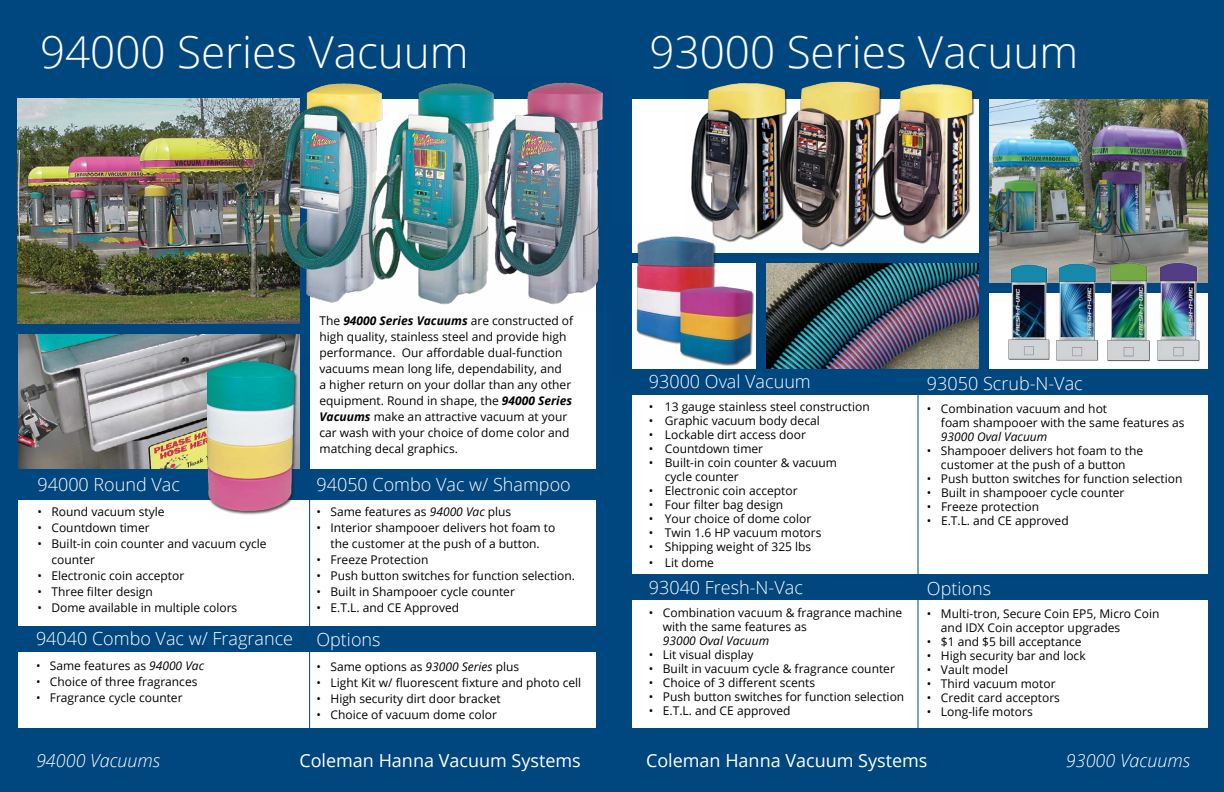
<style>
.page{position:relative;width:1224px;height:792px;background:#fff}
.page>*{position:absolute;margin:0;border:0;box-sizing:border-box;transform-origin:0 0}
.t1{font:300 44px "Open Sans";color:#fff}
.t2{font:300 18px "Open Sans";color:#fff}
.t3{font:18px "Open Sans";color:#fff}
.t4{font:italic 300 18px "Open Sans";color:#fff}
.t5{font:12px/16px "Open Sans";color:#000}
.t6{font:italic 12px "Open Sans";color:#000}
.s1{font-style:italic}
.s2{font-weight:700;font-style:italic}
</style>
<div class="page">
<img style="left:766px;top:262px;width:213px;height:107px">
<img style="left:989px;top:99px;width:219px;height:184px">
<div style="left:612px;top:574px;width:605px;height:26px;background:#00467f"></div>
<div style="left:612px;top:369px;width:606px;height:26px;background:#00467f"></div>
<img style="left:17px;top:334px;width:284px;height:135px">
<div style="left:0;top:0;width:1224px;height:99px;background:#00467f"></div>
<div style="left:4px;top:469px;width:600px;height:31px;background:#00467f"></div>
<div style="left:4px;top:626px;width:600px;height:26px;background:#00467f"></div>
<div style="left:0;top:87px;width:17px;height:671px;background:#00467f"></div>
<div style="left:0;top:729px;width:1224px;height:63px;background:#00467f"></div>
<div style="left:596px;top:82px;width:36px;height:676px;background:#00467f"></div>
<div style="left:1208px;top:82px;width:16px;height:704px;background:#00467f"></div>
<img style="left:17px;top:99px;width:284px;height:225px">
<hr style="left:309px;top:485px;width:1px;height:247px;background:#00467f">
<hr style="left:918px;top:369px;width:1px;height:363px;background:#00467f">
<div style="left:301px;top:87px;width:9px;height:410px;background:#00467f"></div>
<div style="left:979px;top:65px;width:10px;height:304px;background:#00467f"></div>
<div style="left:757px;top:258px;width:9px;height:111px;background:#00467f"></div>
<div style="left:984px;top:283px;width:238px;height:10px;background:#00467f"></div>
<div style="left:627px;top:253px;width:357px;height:9px;background:#00467f"></div>
<div style="left:0;top:324px;width:306px;height:10px;background:#00467f"></div>
<img style="left:208px;top:357px;width:103px;height:161px">
<img style="left:280px;top:82px;width:323px;height:228px">
<img style="left:996px;top:258px;width:212px;height:104px">
<img style="left:691px;top:81px;width:299px;height:172px">
<img style="left:632px;top:223px;width:122px;height:143px">
<h1 class="t1" style="left:40px;top:22px;width:430px">94000 Series Vacuum</h1>
<h1 class="t1" style="left:650px;top:22px;width:430px">93000 Series Vacuum</h1>
<h2 class="t2" style="left:38px;top:472px;width:144px">94000 Round Vac</h2>
<p class="t5" style="left:38px;top:503px;width:129px">• Round vacuum style</p>
<p class="t5" style="left:37px;top:519px;width:114px">• Countdown timer</p>
<p class="t5" style="left:52px;top:535px;width:217px;text-indent:-14px">• Built-in coin counter and vacuum cycle counter</p>
<p class="t5" style="left:38px;top:567px;width:148px">• Electronic coin acceptor</p>
<p class="t5" style="left:38px;top:583px;width:117px">• Three filter design</p>
<p class="t5" style="left:38px;top:599px;width:201px">• Dome available in multiple colors</p>
<h2 class="t2" style="left:36px;top:626px;width:259px">94040 Combo Vac w/ Fragrance</h2>
<p class="t5" style="left:36px;top:658px;width:170px">• Same features as <span class="s1">94000 Vac</span></p>
<p class="t5" style="left:36px;top:674px;width:163px">• Choice of three fragrances</p>
<p class="t5" style="left:36px;top:690px;width:148px">• Fragrance cycle counter</p>
<p class="t5" style="left:320px;top:313px;width:255px">The <span class="s2">94000 Series Vacuums</span> are constructed of high quality, stainless steel and provide high performance. Our affordable dual-function vacuums mean long life, dependability, and<br>a higher return on your dollar than any other equipment. Round in shape, the <span class="s2">94000 Series Vacuums</span> make an attractive vacuum at your car wash with your choice of dome color and matching decal graphics.</p>
<h2 class="t2" style="left:316px;top:472px;width:256px">94050 Combo Vac w/ Shampoo</h2>
<p class="t5" style="left:316px;top:503px;width:196px">• Same features as <span class="s1">94000 Vac</span> plus</p>
<p class="t5" style="left:316px;top:519px;width:240px;text-align:center">• Interior shampooer delivers hot foam to the customer at the push of a button.</p>
<p class="t5" style="left:317px;top:551px;width:113px">• Freeze Protection</p>
<p class="t5" style="left:317px;top:567px;width:260px">• Push button switches for function selection.</p>
<p class="t5" style="left:317px;top:583px;width:200px">• Built in Shampooer cycle counter</p>
<p class="t5" style="left:317px;top:599px;width:144px">• E.T.L. and CE Approved</p>
<h2 class="t2" style="left:316px;top:627px;width:66px">Options</h2>
<p class="t5" style="left:316px;top:658px;width:204px">• Same options as <span class="s1">93000 Series</span> plus</p>
<p class="t5" style="left:316px;top:674px;width:266px">• Light Kit w/ fluorescent fixture and photo cell</p>
<p class="t5" style="left:317px;top:690px;width:186px">• High security dirt door bracket</p>
<p class="t5" style="left:317px;top:706px;width:182px">• Choice of vacuum dome color</p>
<h2 class="t2" style="left:649px;top:370px;width:163px">93000 Oval Vacuum</h2>
<p class="t5" style="left:649px;top:399px;width:222px">• 13 gauge stainless steel construction</p>
<p class="t5" style="left:649px;top:413px;width:172px">• Graphic vacuum body decal</p>
<p class="t5" style="left:649px;top:427px;width:159px">• Lockable dirt access door</p>
<p class="t5" style="left:649px;top:441px;width:116px">• Countdown timer</p>
<p class="t5" style="left:665px;top:456px;width:174px;line-height:14px;text-indent:-16px">• Built-in coin counter &amp; vacuum cycle counter</p>
<p class="t5" style="left:649px;top:483px;width:150px">• Electronic coin acceptor</p>
<p class="t5" style="left:649px;top:497px;width:136px">• Four filter bag design</p>
<p class="t5" style="left:649px;top:511px;width:164px">• Your choice of dome color</p>
<p class="t5" style="left:649px;top:525px;width:174px">• Twin 1.6 HP vacuum motors</p>
<p class="t5" style="left:649px;top:539px;width:164px">• Shipping weight of 325 lbs</p>
<p class="t5" style="left:649px;top:555px;width:67px">• Lit dome</p>
<h2 class="t2" style="left:649px;top:575px;width:156px">93040 Fresh-N-Vac</h2>
<p class="t5" style="left:663px;top:605px;width:241px;line-height:14px;text-indent:-14px">• Combination vacuum &amp; fragrance machine with the same features as</p>
<p class="t6" style="left:663px;top:632px;width:108px">93000 Oval Vacuum</p>
<p class="t5" style="left:649px;top:646px;width:106px">• Lit visual display</p>
<p class="t5" style="left:649px;top:660px;width:248px">• Built in vacuum cycle &amp; fragrance counter</p>
<p class="t5" style="left:649px;top:674px;width:168px">• Choice of 3 different scents</p>
<p class="t5" style="left:649px;top:688px;width:257px">• Push button switches for function selection</p>
<p class="t5" style="left:649px;top:702px;width:143px">• E.T.L. and CE approved</p>
<h2 class="t2" style="left:927px;top:372px;width:157px">93050 Scrub-N-Vac</h2>
<p class="t5" style="left:941px;top:402px;width:245px;line-height:14px;text-indent:-14px">• Combination vacuum and hot<br>foam shampooer with the same features as</p>
<p class="t6" style="left:941px;top:429px;width:108px">93000 Oval Vacuum</p>
<p class="t5" style="left:927px;top:444px;width:218px;line-height:14px;text-align:center">• Shampooer delivers hot foam to the customer at the push of a button</p>
<p class="t5" style="left:927px;top:471px;width:257px">• Push button switches for function selection</p>
<p class="t5" style="left:927px;top:485px;width:199px">• Built in shampooer cycle counter</p>
<p class="t5" style="left:927px;top:499px;width:114px">• Freeze protection</p>
<p class="t5" style="left:927px;top:513px;width:143px">• E.T.L. and CE approved</p>
<h2 class="t2" style="left:927px;top:576px;width:66px">Options</h2>
<p class="t5" style="left:941px;top:606px;width:220px;line-height:14px;text-indent:-14px">• Multi-tron, Secure Coin EP5, Micro Coin and IDX Coin acceptor upgrades</p>
<p class="t5" style="left:927px;top:633px;width:156px">• $1 and $5 bill acceptance</p>
<p class="t5" style="left:927px;top:647px;width:160px">• High security bar and lock</p>
<p class="t5" style="left:927px;top:661px;width:83px">• Vault model</p>
<p class="t5" style="left:927px;top:675px;width:130px">• Third vacuum motor</p>
<p class="t5" style="left:927px;top:689px;width:134px">• Credit card acceptors</p>
<p class="t5" style="left:927px;top:703px;width:107px">• Long-life motors</p>
<h2 class="t4" style="left:36px;top:748px;width:126px">94000 Vacuums</h2>
<h2 class="t3" style="left:299px;top:748px;width:283px">Coleman Hanna Vacuum Systems</h2>
<h2 class="t3" style="left:646px;top:748px;width:283px">Coleman Hanna Vacuum Systems</h2>
<h2 class="t4" style="left:1066px;top:748px;width:126px">93000 Vacuums</h2>
</div>
